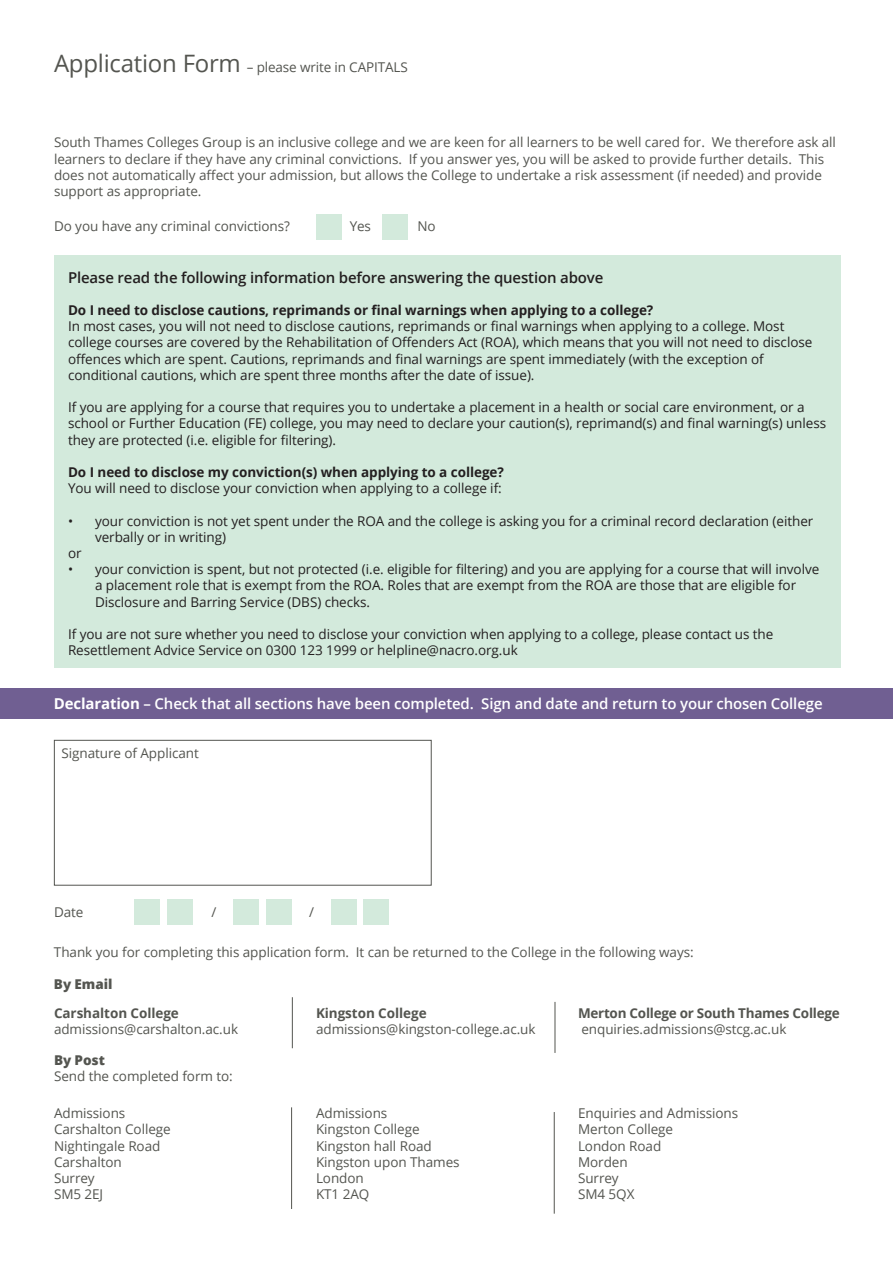
<style>
.page{position:relative;width:893px;height:1263px;background:#fff}
.page>*{position:absolute;margin:0;border:0;box-sizing:border-box;transform-origin:0 0}
.t1{font:600 15px "Open Sans";letter-spacing:-.01em;color:#fff}
.t2{font:600 15px "Open Sans";letter-spacing:-.01em;color:#231f20}
.t3{font:13.5px/16.2px "Open Sans";letter-spacing:-.005em;color:#231f20}
.t4{font:13.5px/16.2px "Open Sans";letter-spacing:-.005em;color:#545550}
.t5{font:700 13.5px "Open Sans";letter-spacing:-.005em;color:#231f20}
.t6{font:700 13.5px "Open Sans";letter-spacing:-.005em;color:#545550}
.t7{font:800 13.5px "Open Sans";letter-spacing:-.005em;color:#545550}
.s1{font-size:24px}
.s2{font-weight:700}
</style>
<div class="page">
<hr style="left:892px;top:392px;width:1px;height:30px;background:#a9d8bd">
<hr style="left:892px;top:495px;width:1px;height:30px;background:#a9d8bd">
<div style="left:54px;top:255px;width:786px;height:413px;background:#d3eadc"></div>
<div style="left:316px;top:214px;width:25px;height:26px;background:#d3eadc"></div>
<div style="left:382px;top:214px;width:25px;height:26px;background:#d3eadc"></div>
<div style="left:0;top:688px;width:893px;height:30px;background:#705f92"></div>
<div style="left:331px;top:899px;width:26px;height:26px;background:#d3eadc"></div>
<div style="left:364px;top:899px;width:25px;height:26px;background:#d3eadc"></div>
<div style="left:134px;top:899px;width:26px;height:25px;background:#d3eadc"></div>
<div style="left:167px;top:899px;width:25px;height:25px;background:#d3eadc"></div>
<div style="left:233px;top:899px;width:25px;height:25px;background:#d3eadc"></div>
<div style="left:266px;top:899px;width:25px;height:25px;background:#d3eadc"></div>
<div style="left:54px;top:740px;width:378px;height:145px;border:1px solid #545550"></div>
<hr style="left:292px;top:997px;width:1px;height:51px;background:#545550">
<hr style="left:555px;top:1002px;width:1px;height:51px;background:#545550">
<hr style="left:291px;top:1107px;width:1px;height:102px;background:#545550">
<hr style="left:554px;top:1112px;width:1px;height:102px;background:#545550">
<p class="t4" style="left:54px;top:59px;width:355px"><span class="s1">Application Form</span> – please write in CAPITALS</p>
<p class="t4" style="left:54px;top:134px;width:783px">South Thames Colleges Group is an inclusive college and we are keen for all learners to be well cared for. We therefore ask all learners to declare if they have any criminal convictions. If you answer yes, you will be asked to provide further details. This does not automatically affect your admission, but allows the College to undertake a risk assessment (if needed) and provide support as appropriate.</p>
<p class="t4" style="left:54px;top:217px;width:237px">Do you have any criminal convictions?</p>
<p class="t4" style="left:350px;top:217px;width:23px">Yes</p>
<p class="t4" style="left:418px;top:217px;width:20px">No</p>
<p class="t2" style="left:68px;top:267px;width:537px">Please read the following information before answering the question above</p>
<p class="t5" style="left:68px;top:301px;width:587px">Do I need to disclose cautions, reprimands or final warnings when applying to a college?</p>
<p class="t3" style="left:68px;top:318px;width:746px">In most cases, you will not need to disclose cautions, reprimands or final warnings when applying to a college. Most college courses are covered by the Rehabilitation of Offenders Act (ROA), which means that you will not need to disclose offences which are spent. Cautions, reprimands and final warnings are spent immediately (with the exception of conditional cautions, which are spent three months after the date of issue).</p>
<p class="t3" style="left:68px;top:399px;width:760px">If you are applying for a course that requires you to undertake a placement in a health or social care environment, or a school or Further Education (FE) college, you may need to declare your caution(s), reprimand(s) and final warning(s) unless they are protected (i.e. eligible for filtering).</p>
<p class="t5" style="left:68px;top:463px;width:437px">Do I need to disclose my conviction(s) when applying to a college?</p>
<p class="t3" style="left:68px;top:480px;width:435px">You will need to disclose your conviction when applying to a college if:</p>
<p class="t3" style="left:95px;top:512px;width:720px;text-indent:-27px">• your conviction is not yet spent under the ROA and the college is asking you for a criminal record declaration (either verbally or in writing)</p>
<p class="t3" style="left:68px;top:545px;width:15px">or</p>
<p class="t3" style="left:95px;top:561px;width:726px;text-indent:-27px">• your conviction is spent, but not protected (i.e. eligible for filtering) and you are applying for a course that will involve a placement role that is exempt from the ROA. Roles that are exempt from the ROA are those that are eligible for<br>Disclosure and Barring Service (DBS) checks.</p>
<p class="t3" style="left:68px;top:626px;width:707px">If you are not sure whether you need to disclose your conviction when applying to a college, please contact us the<br>Resettlement Advice Service on 0300 123 1999 or helpline@nacro.org.uk</p>
<p class="t1" style="left:54px;top:693px;width:770px"><span class="s2">Declaration</span> – Check that all sections have been completed. Sign and date and return to your chosen College</p>
<p class="t4" style="left:61px;top:744px;width:139px">Signature of Applicant</p>
<p class="t4" style="left:211px;top:904px;width:6px">/</p>
<p class="t4" style="left:309px;top:904px;width:6px">/</p>
<p class="t4" style="left:54px;top:943px;width:641px">Thank you for completing this application form. It can be returned to the College in the following ways:</p>
<p class="t7" style="left:54px;top:974px;width:60px">By Email</p>
<p class="t4" style="left:54px;top:904px;width:31px">Date</p>
<p class="t6" style="left:54px;top:1004px;width:126px">Carshalton College</p>
<p class="t4" style="left:54px;top:1021px;width:186px">admissions@carshalton.ac.uk</p>
<p class="t7" style="left:54px;top:1050px;width:52px">By Post</p>
<p class="t4" style="left:54px;top:1068px;width:180px">Send the completed form to:</p>
<p class="t4" style="left:54px;top:1105px;width:73px">Admissions</p>
<p class="t4" style="left:54px;top:1121px;width:118px">Carshalton College</p>
<p class="t4" style="left:54px;top:1137px;width:108px">Nightingale Road</p>
<p class="t4" style="left:54px;top:1153px;width:69px">Carshalton</p>
<p class="t4" style="left:54px;top:1169px;width:42px">Surrey</p>
<p class="t4" style="left:54px;top:1186px;width:51px">SM5 2EJ</p>
<p class="t6" style="left:316px;top:1004px;width:112px">Kingston College</p>
<p class="t4" style="left:316px;top:1021px;width:221px">admissions@kingston-college.ac.uk</p>
<p class="t4" style="left:316px;top:1105px;width:73px">Admissions</p>
<p class="t4" style="left:316px;top:1121px;width:105px">Kingston College</p>
<p class="t4" style="left:316px;top:1137px;width:117px">Kingston hall Road</p>
<p class="t4" style="left:316px;top:1153px;width:145px">Kingston upon Thames</p>
<p class="t4" style="left:316px;top:1169px;width:49px">London</p>
<p class="t4" style="left:316px;top:1186px;width:55px">KT1 2AQ</p>
<p class="t6" style="left:578px;top:1004px;width:263px">Merton College or South Thames College</p>
<p class="t4" style="left:581px;top:1021px;width:206px">enquiries.admissions@stcg.ac.uk</p>
<p class="t4" style="left:578px;top:1105px;width:162px">Enquiries and Admissions</p>
<p class="t4" style="left:578px;top:1121px;width:97px">Merton College</p>
<p class="t4" style="left:578px;top:1137px;width:85px">London Road</p>
<p class="t4" style="left:578px;top:1153px;width:51px">Morden</p>
<p class="t4" style="left:578px;top:1169px;width:42px">Surrey</p>
<p class="t4" style="left:578px;top:1186px;width:58px">SM4 5QX</p>
</div>
